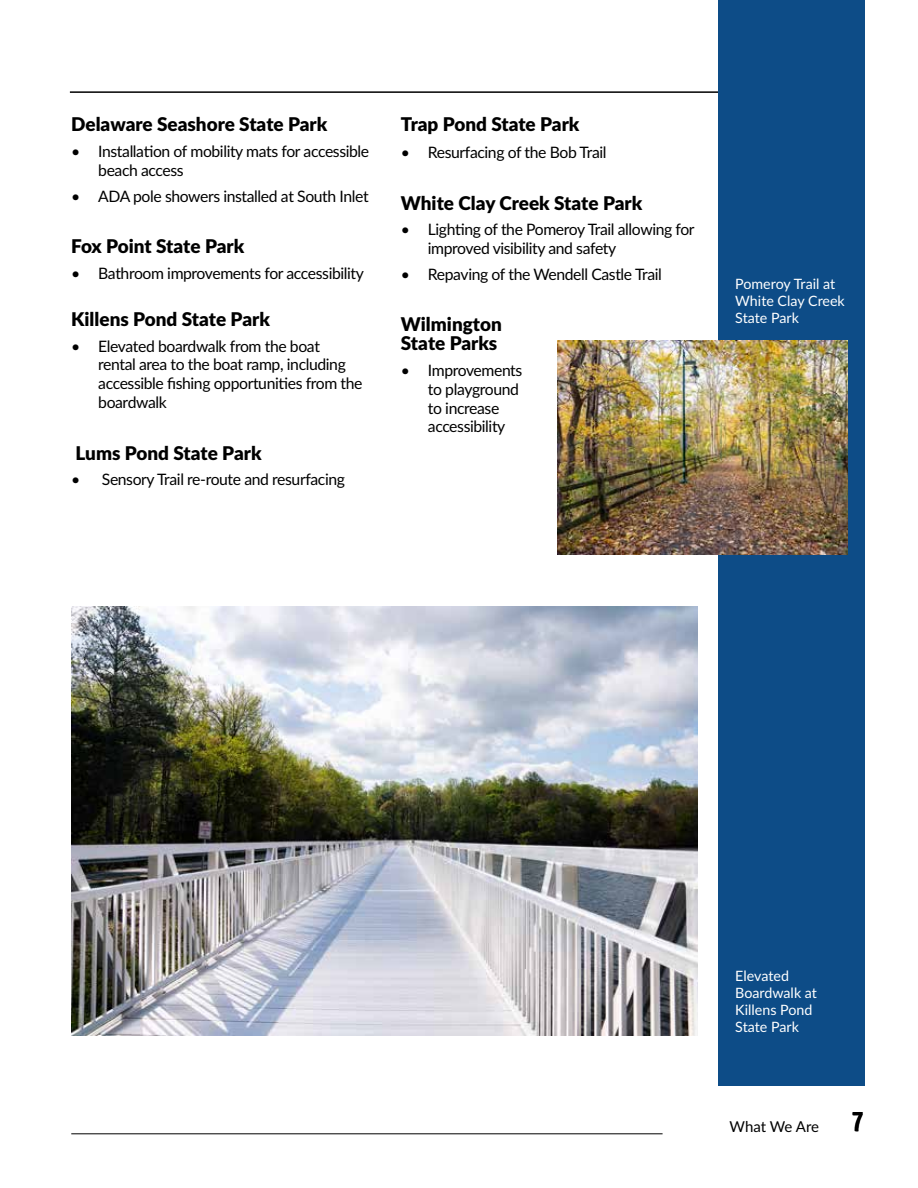
<style>
.page{position:relative;width:918px;height:1188px;background:#fff}
.page>*{position:absolute;margin:0;border:0;box-sizing:border-box;transform-origin:0 0}
.t1{font:900 18.9px/18.9px "Lato";color:#000}
.t2{font:15.75px/18.9px "Lato";letter-spacing:-.025em;color:#000}
.t3{font:15px "Lato";color:#000}
.t4{font:14.25px/17.1px "Lato";color:#fff}
.s1{font-family:"Festivo LC Basic";font-size:27px}
</style>
<div class="page">
<hr style="left:70px;top:91px;width:794px;height:2px;background:#000">
<hr style="left:71px;top:1134px;width:592px;height:1px;background:#000">
<img style="left:71px;top:606px;width:627px;height:430px">
<div style="left:718px;top:0;width:147px;height:1085px;background:#0d4c87"></div>
<img style="left:558px;top:340px;width:290px;height:214px">
<p class="t1" style="left:71px;top:114px;width:258px">Delaware Seashore State Park</p>
<p class="t2" style="left:98px;top:141px;width:272px;text-indent:-27px">• Installation of mobility mats for accessible beach access</p>
<p class="t2" style="left:71px;top:186px;width:299px">• ADA pole showers installed at South Inlet</p>
<p class="t1" style="left:71px;top:236px;width:174px">Fox Point State Park</p>
<p class="t2" style="left:71px;top:263px;width:294px">• Bathroom improvements for accessibility</p>
<p class="t1" style="left:71px;top:309px;width:200px">Killens Pond State Park</p>
<p class="t2" style="left:98px;top:336px;width:266px;text-indent:-27px">• Elevated boardwalk from the boat<br>rental area to the boat ramp, including accessible fishing opportunities from the boardwalk</p>
<p class="t1" style="left:76px;top:442px;width:187px">Lums Pond State Park</p>
<p class="t2" style="left:71px;top:469px;width:275px">• Sensory Trail re-route and resurfacing</p>
<p class="t1" style="left:401px;top:114px;width:180px">Trap Pond State Park</p>
<p class="t2" style="left:401px;top:143px;width:207px">• Resurfacing of the Bob Trail</p>
<p class="t1" style="left:401px;top:193px;width:243px">White Clay Creek State Park</p>
<p class="t2" style="left:428px;top:219px;width:268px;text-indent:-27px">• Lighting of the Pomeroy Trail allowing for improved visibility and safety</p>
<p class="t2" style="left:401px;top:264px;width:263px">• Repaving of the Wendell Castle Trail</p>
<p class="t1" style="left:401px;top:314px;width:102px">Wilmington<br>State Parks</p>
<p class="t2" style="left:428px;top:360px;width:96px;text-indent:-27px">• Improvements to playground to increase accessibility</p>
<p class="t4" style="left:735px;top:274px;width:111px">Pomeroy Trail at<br>White Clay Creek<br>State Park</p>
<p class="t4" style="left:735px;top:967px;width:83px">Elevated<br>Boardwalk at<br>Killens Pond<br>State Park</p>
<p class="t3" style="left:730px;top:1116px;width:136px">What We Are <span class="s1">7</span></p>
</div>
